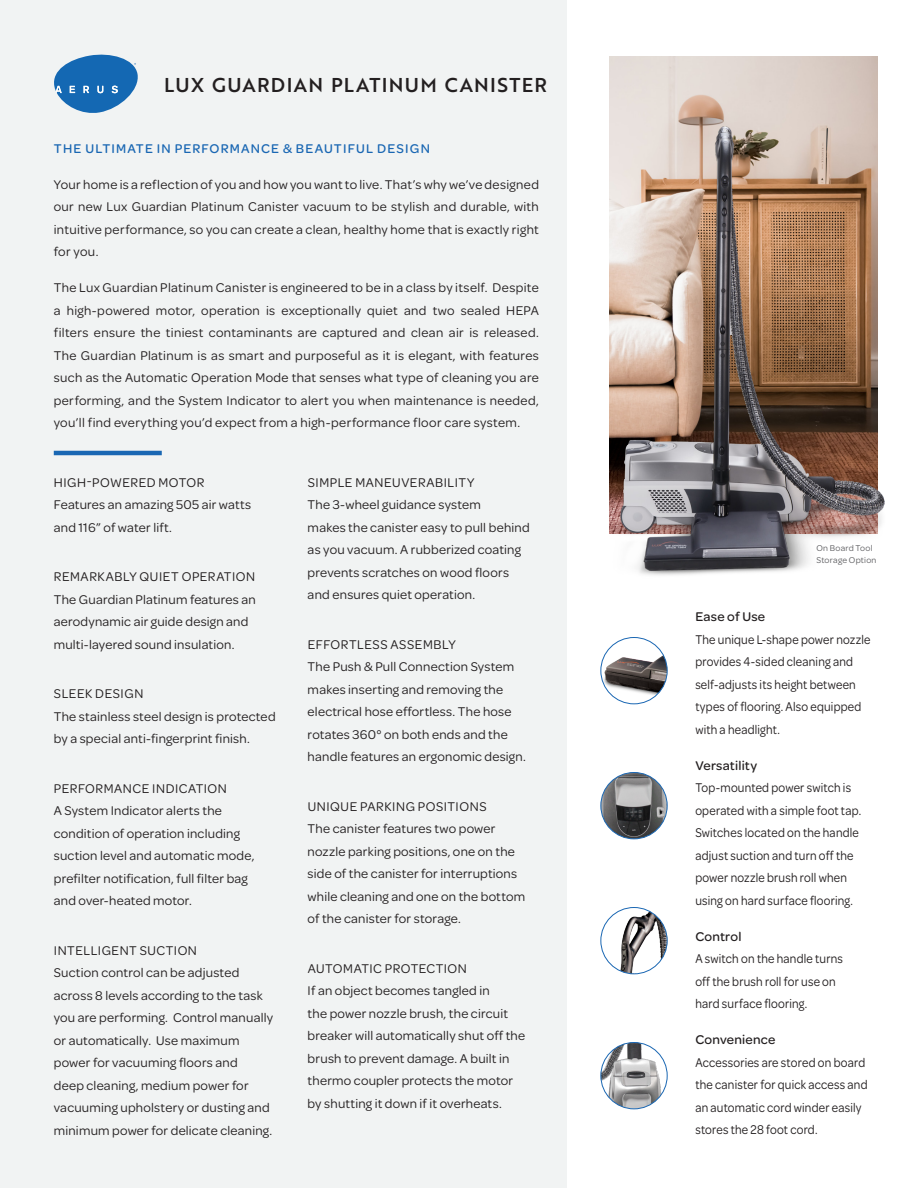
<style>
.page{position:relative;width:918px;height:1188px;background:#fff}
.page>*{position:absolute;margin:0;border:0;box-sizing:border-box;transform-origin:0 0}
.t1{font:19.5px "Brother 1816 Medium";letter-spacing:.07em;color:#231f20}
.BODY_COPY{font:13.5px/22.5px "Omnes";letter-spacing:.02em;color:#231f20}
.Listing_Subhead{font:13.5px/22.5px "Omnes";letter-spacing:.02em;color:#231f20;scale:.9 1}
.Body_copy{font:13.5px/22.5px "Omnes";letter-spacing:.02em;color:#231f20;scale:.9 1}
.t2{font:500 13.5px "Omnes";letter-spacing:.085em;color:#1a67b3}
.t3{font:9px/12px "Omnes";letter-spacing:.03em;color:#5f5f62}
.s1{font-weight:500}
</style>
<div class="page">
<div style="left:0;top:0;width:567px;height:1188px;background:#f1f3f3"></div>
<img style="left:609px;top:56px;width:268px;height:477px">
<img style="left:601px;top:773px;width:66px;height:66px;border-radius:33px">
<div style="left:601px;top:772px;width:67px;height:67px;border:1px solid #1a67b3;border-radius:50%"></div>
<img style="left:601px;top:638px;width:66px;height:66px;border-radius:33px">
<div style="left:601px;top:637px;width:67px;height:67px;border:1px solid #1a67b3;border-radius:50%"></div>
<img style="left:601px;top:908px;width:66px;height:66px;border-radius:33px">
<div style="left:601px;top:907px;width:67px;height:67px;border:1px solid #1a67b3;border-radius:50%"></div>
<img style="left:601px;top:1043px;width:66px;height:66px;border-radius:33px">
<div style="left:601px;top:1042px;width:67px;height:67px;border:1px solid #1a67b3;border-radius:50%"></div>
<svg style="left:54px;top:54px;width:84px;height:59px"></svg>
<hr style="left:54px;top:451px;width:108px;height:4px;background:#1a67b3">
<img style="left:610px;top:117px;width:275px;height:458px">
<p class="t1" style="left:164px;top:70px;width:384px">LUX GUARDIAN PLATINUM CANISTER</p>
<p class="t2" style="left:54px;top:139px;width:377px">THE ULTIMATE IN PERFORMANCE &amp; BEAUTIFUL DESIGN</p>
<p class="BODY_COPY" style="left:54px;top:172px;width:487px;text-align:justify">Your home is a reflection of you and how you want to live. That’s why we’ve designed our new Lux Guardian Platinum Canister vacuum to be stylish and durable, with intuitive performance, so you can create a clean, healthy home that is exactly right for you.</p>
<p class="BODY_COPY" style="left:54px;top:276px;width:487px;text-align:justify">The Lux Guardian Platinum Canister is engineered to be in a class by itself. Despite a high-powered motor, operation is exceptionally quiet and two sealed HEPA filters ensure the tiniest contaminants are captured and clean air is released.<br>The Guardian Platinum is as smart and purposeful as it is elegant, with features such as the Automatic Operation Mode that senses what type of cleaning you are performing, and the System Indicator to alert you when maintenance is needed, you’ll find everything you’d expect from a high-performance floor care system.</p>
<p class="BODY_COPY" style="left:54px;top:470px;width:199px">HIGH-POWERED MOTOR<br>Features an amazing 505 air watts and 116” of water lift.</p>
<p class="BODY_COPY" style="left:54px;top:565px;width:204px">REMARKABLY QUIET OPERATION<br>The Guardian Platinum features an aerodynamic air guide design and multi-layered sound insulation.</p>
<p class="BODY_COPY" style="left:54px;top:682px;width:223px">SLEEK DESIGN<br>The stainless steel design is protected by a special anti-fingerprint finish.</p>
<p class="BODY_COPY" style="left:54px;top:776px;width:202px">PERFORMANCE INDICATION<br>A System Indicator alerts the condition of operation including suction level and automatic mode, prefilter notification, full filter bag and over-heated motor.</p>
<p class="BODY_COPY" style="left:54px;top:938px;width:221px">INTELLIGENT SUCTION<br>Suction control can be adjusted across 8 levels according to the task you are performing. Control manually or automatically. Use maximum power for vacuuming floors and<br>deep cleaning, medium power for vacuuming upholstery or dusting and minimum power for delicate cleaning.</p>
<p class="BODY_COPY" style="left:308px;top:470px;width:224px">SIMPLE MANEUVERABILITY<br>The 3-wheel guidance system<br>makes the canister easy to pull behind as you vacuum. A rubberized coating prevents scratches on wood floors and ensures quiet operation.</p>
<p class="BODY_COPY" style="left:308px;top:632px;width:220px">EFFORTLESS ASSEMBLY<br>The Push &amp; Pull Connection System makes inserting and removing the electrical hose effortless. The hose rotates 360° on both ends and the handle features an ergonomic design.</p>
<p class="BODY_COPY" style="left:308px;top:794px;width:219px">UNIQUE PARKING POSITIONS<br>The canister features two power nozzle parking positions, one on the side of the canister for interruptions while cleaning and one on the bottom of the canister for storage.</p>
<p class="BODY_COPY" style="left:308px;top:956px;width:219px">AUTOMATIC PROTECTION<br>If an object becomes tangled in<br>the power nozzle brush, the circuit breaker will automatically shut off the brush to prevent damage. A built in thermo coupler protects the motor by shutting it down if it overheats.</p>
<p class="t3" style="left:816px;top:541px;width:62px">On Board Tool<br>Storage Option</p>
<p class="Listing_Subhead" style="left:695px;top:604px;width:196px"><span class="s1">Ease of Use<br></span>The unique L-shape power nozzle provides 4-sided cleaning and self-adjusts its height between types of flooring. Also equipped with a headlight.</p>
<p class="Listing_Subhead" style="left:695px;top:753px;width:186px"><span class="s1">Versatility<br></span>Top-mounted power switch is operated with a simple foot tap.<br>Switches located on the handle adjust suction and turn off the power nozzle brush roll when using on hard surface flooring.</p>
<p class="Body_copy" style="left:695px;top:924px;width:166px"><span class="s1">Control<br></span>A switch on the handle turns off the brush roll for use on hard surface flooring.</p>
<p class="Listing_Subhead" style="left:695px;top:1027px;width:193px"><span class="s1">Convenience<br></span>Accessories are stored on board the canister for quick access and an automatic cord winder easily stores the 28 foot cord.</p>
</div>
